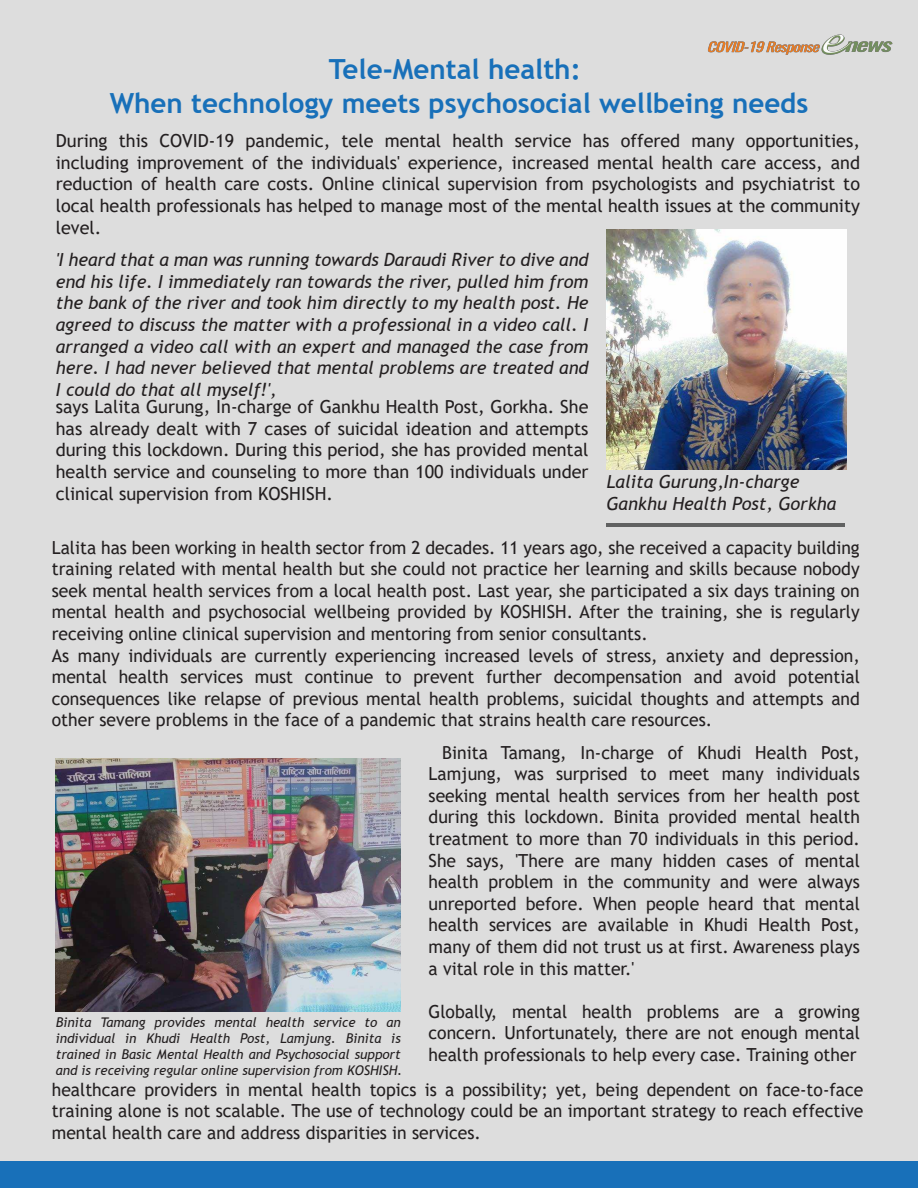
<style>
.page{position:relative;width:918px;height:1188px;background:#fff}
.page>*{position:absolute;margin:0;border:0;box-sizing:border-box;transform-origin:0 0}
.t1{font:700 27.75px/33.3px "Trebuchet MS";color:#1870b9;text-align:center}
.t2{font:18px/21.6px "Trebuchet MS";color:#231f20;text-align:justify}
.t3{font:italic 18px/21.6px "Trebuchet MS";color:#231f20;text-align:justify}
.t4{font:italic 13.35px/16px "Trebuchet MS";color:#231f20}
</style>
<div class="page">
<div style="left:0;top:0;width:918px;height:1184px;background:#ddd"></div>
<img style="left:708px;top:34px;width:185px;height:21px">
<img style="left:606px;top:229px;width:240px;height:240px">
<hr style="left:606px;top:523px;width:239px;height:3px;background:#606161">
<img style="left:56px;top:759px;width:345px;height:253px">
<div style="left:0;top:1161px;width:918px;height:27px;background:#1870b9"></div>
<h1 class="t1" style="left:110px;top:53px;width:700px">Tele-Mental health:<br>When technology meets psychosocial wellbeing needs</h1>
<p class="t2" style="left:56px;top:130px;width:806px">During this COVID-19 pandemic, tele mental health service has offered many opportunities, including improvement of the individuals' experience, increased mental health care access, and reduction of health care costs. Online clinical supervision from psychologists and psychiatrist to local health professionals has helped to manage most of the mental health issues at the community level.</p>
<p class="t3" style="left:56px;top:249px;width:534px">'I heard that a man was running towards Daraudi River to dive and end his life. I immediately ran towards the river, pulled him from the bank of the river and took him directly to my health post. He agreed to discuss the matter with a professional in a video call. I arranged a video call with an expert and managed the case from here. I had never believed that mental problems are treated and I could do that all myself!',</p>
<p class="t2" style="left:56px;top:396px;width:534px">says Lalita Gurung, In-charge of Gankhu Health Post, Gorkha. She has already dealt with 7 cases of suicidal ideation and attempts during this lockdown. During this period, she has provided mental health service and counseling to more than 100 individuals under clinical supervision from KOSHISH.</p>
<p class="t3" style="left:606px;top:471px;width:231px">Lalita Gurung,In-charge<br>Gankhu Health Post, Gorkha</p>
<p class="t2" style="left:52px;top:536px;width:810px;text-align:left">Lalita has been working in health sector from 2 decades. 11 years ago, she received a capacity building training related with mental health but she could not practice her learning and skills because nobody seek mental health services from a local health post. Last year, she participated a six days training on mental health and psychosocial wellbeing provided by KOSHISH. After the training, she is regularly receiving online clinical supervision and mentoring from senior consultants.<br>As many individuals are currently experiencing increased levels of stress, anxiety and depression, mental health services must continue to prevent further decompensation and avoid potential consequences like relapse of previous mental health problems, suicidal thoughts and attempts and other severe problems in the face of a pandemic that strains health care resources.</p>
<p class="t2" style="left:429px;top:741px;width:433px;text-indent:14px">Binita Tamang, In-charge of Khudi Health Post, Lamjung, was surprised to meet many individuals seeking mental health services from her health post during this lockdown. Binita provided mental health treatment to more than 70 individuals in this period.<br>She says, 'There are many hidden cases of mental health problem in the community and were always unreported before. When people heard that mental health services are available in Khudi Health Post, many of them did not trust us at first. Awareness plays a vital role in this matter.'</p>
<p class="t2" style="left:429px;top:1000px;width:433px">Globally, mental health problems are a growing concern. Unfortunately, there are not enough mental health professionals to help every case. Training other</p>
<p class="t2" style="left:52px;top:1078px;width:813px">healthcare providers in mental health topics is a possibility; yet, being dependent on face-to-face training alone is not scalable. The use of technology could be an important strategy to reach effective mental health care and address disparities in services.</p>
<p class="t4" style="left:56px;top:1014px;width:348px">Binita Tamang provides mental health service to an individual in Khudi Health Post, Lamjung. Binita is trained in Basic Mental Health and Psychosocial support and is receiving regular online supervision from KOSHISH.</p>
</div>
